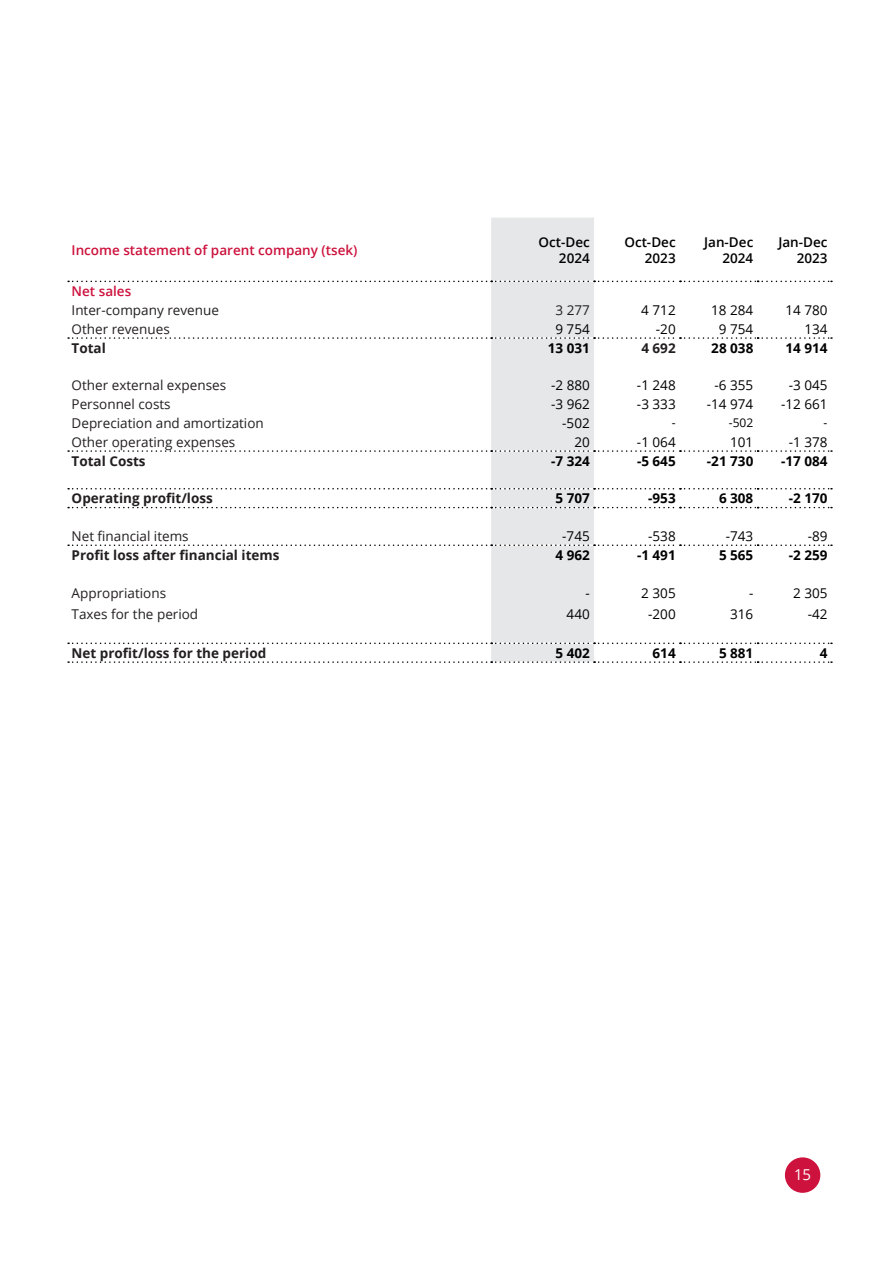
<style>
.page{position:relative;width:893px;height:1263px;background:#fff}
.page>*{position:absolute;margin:0;border:0;box-sizing:border-box;transform-origin:0 0}
.t1{font:15px "Open Sans";color:#fff}
.Table_-_data_-_black{font:13.5px "Open Sans";color:#231f20}
.Table_-_data_number_-_color{font:13.5px "Open Sans";color:#000}
.Table_-_data_-_black-2{font:700 13.5px "Open Sans";color:#231f20}
.Table_-_data_number_-_color-2{font:700 13.5px "Open Sans";color:#000}
.Table_-_title_column_-_color{font:600 13.5px/16.2px "Open Sans";color:#000;text-align:right}
.Table_-_subtitle_-_black{font:600 13.5px "Open Sans";color:#cd123d}
.Table_-_data_-_black-3{font:600 13.5px "Open Sans";color:#cd123d}
.Table_-_data_number_-_color-3{font:13.5px "Open Sans";color:#231f20}
.Table_-_data_number_-_color-4{font:700 13.5px "Open Sans";color:#231f20}
.Table_-_data_number_-_color-5{font:12px "Open Sans";color:#000}
</style>
<div class="page">
<div style="left:785px;top:1157px;width:35px;height:36px;background:#cd123d;border-radius:50%"></div>
<div style="left:491px;top:218px;width:103px;height:443px;background:#e6e7e9"></div>
<svg style="left:68px;top:281px;width:764px;height:1px"></svg>
<svg style="left:68px;top:337px;width:764px;height:2px"></svg>
<svg style="left:68px;top:450px;width:764px;height:2px"></svg>
<svg style="left:68px;top:488px;width:764px;height:1px"></svg>
<svg style="left:68px;top:507px;width:764px;height:1px"></svg>
<svg style="left:68px;top:544px;width:764px;height:2px"></svg>
<svg style="left:68px;top:642px;width:764px;height:2px"></svg>
<svg style="left:68px;top:661px;width:764px;height:2px"></svg>
<p class="Table_-_subtitle_-_black" style="left:72px;top:240px;width:287px">Income statement of parent company (tsek)</p>
<p class="Table_-_title_column_-_color" style="left:538px;top:233px;width:53px">Oct-Dec</p>
<p class="Table_-_title_column_-_color" style="left:559px;top:249px;width:32px">2024</p>
<p class="Table_-_title_column_-_color" style="left:624px;top:233px;width:53px">Oct-Dec<br>2023</p>
<p class="Table_-_title_column_-_color" style="left:704px;top:233px;width:51px">Jan-Dec<br>2024</p>
<p class="Table_-_title_column_-_color" style="left:778px;top:233px;width:51px">Jan-Dec<br>2023</p>
<p class="Table_-_data_-_black-3" style="left:72px;top:282px;width:61px">Net sales</p>
<p class="Table_-_data_-_black" style="left:72px;top:301px;width:149px">Inter-company revenue</p>
<p class="Table_-_data_number_-_color-3" style="left:555px;top:301px;width:36px">3 277</p>
<p class="Table_-_data_number_-_color" style="left:641px;top:301px;width:36px">4 712</p>
<p class="Table_-_data_number_-_color" style="left:711px;top:301px;width:44px">18 284</p>
<p class="Table_-_data_number_-_color" style="left:785px;top:301px;width:44px">14 780</p>
<p class="Table_-_data_-_black" style="left:72px;top:320px;width:100px">Other revenues</p>
<p class="Table_-_data_number_-_color" style="left:555px;top:320px;width:36px">9 754</p>
<p class="Table_-_data_number_-_color" style="left:656px;top:320px;width:21px">-20</p>
<p class="Table_-_data_number_-_color" style="left:719px;top:320px;width:36px">9 754</p>
<p class="Table_-_data_number_-_color" style="left:804px;top:320px;width:25px">134</p>
<p class="Table_-_data_-_black-2" style="left:72px;top:338px;width:36px">Total</p>
<p class="Table_-_data_number_-_color-2" style="left:548px;top:338px;width:44px">13 031</p>
<p class="Table_-_data_number_-_color-4" style="left:641px;top:338px;width:36px">4 692</p>
<p class="Table_-_data_number_-_color-2" style="left:711px;top:338px;width:44px">28 038</p>
<p class="Table_-_data_number_-_color-2" style="left:785px;top:338px;width:44px">14 914</p>
<p class="Table_-_data_-_black" style="left:72px;top:376px;width:156px">Other external expenses</p>
<p class="Table_-_data_number_-_color" style="left:551px;top:376px;width:40px">-2 880</p>
<p class="Table_-_data_number_-_color" style="left:637px;top:376px;width:40px">-1 248</p>
<p class="Table_-_data_number_-_color" style="left:715px;top:376px;width:40px">-6 355</p>
<p class="Table_-_data_number_-_color" style="left:789px;top:376px;width:40px">-3 045</p>
<p class="Table_-_data_-_black" style="left:72px;top:395px;width:101px">Personnel costs</p>
<p class="Table_-_data_number_-_color" style="left:551px;top:395px;width:40px">-3 962</p>
<p class="Table_-_data_number_-_color" style="left:637px;top:395px;width:40px">-3 333</p>
<p class="Table_-_data_number_-_color" style="left:707px;top:395px;width:48px">-14 974</p>
<p class="Table_-_data_number_-_color" style="left:781px;top:395px;width:48px">-12 661</p>
<p class="Table_-_data_-_black" style="left:72px;top:414px;width:194px">Depreciation and amortization</p>
<p class="Table_-_data_number_-_color" style="left:562px;top:414px;width:29px">-502</p>
<p class="Table_-_data_number_-_color-5" style="left:672px;top:415px;width:5px">-</p>
<p class="Table_-_data_number_-_color-5" style="left:729px;top:415px;width:26px">-502</p>
<p class="Table_-_data_number_-_color-5" style="left:824px;top:415px;width:5px">-</p>
<p class="Table_-_data_-_black" style="left:72px;top:433px;width:165px">Other operating expenses</p>
<p class="Table_-_data_number_-_color" style="left:574px;top:433px;width:17px">20</p>
<p class="Table_-_data_number_-_color" style="left:637px;top:433px;width:40px">-1 064</p>
<p class="Table_-_data_number_-_color" style="left:730px;top:433px;width:25px">101</p>
<p class="Table_-_data_number_-_color" style="left:789px;top:433px;width:40px">-1 378</p>
<p class="Table_-_data_-_black-2" style="left:72px;top:451px;width:76px">Total Costs</p>
<p class="Table_-_data_number_-_color-2" style="left:551px;top:451px;width:40px">-7 324</p>
<p class="Table_-_data_number_-_color-2" style="left:637px;top:451px;width:40px">-5 645</p>
<p class="Table_-_data_number_-_color-2" style="left:707px;top:451px;width:48px">-21 730</p>
<p class="Table_-_data_number_-_color-2" style="left:781px;top:451px;width:48px">-17 084</p>
<p class="Table_-_data_-_black-2" style="left:72px;top:489px;width:143px">Operating profit/loss</p>
<p class="Table_-_data_number_-_color-2" style="left:555px;top:489px;width:36px">5 707</p>
<p class="Table_-_data_number_-_color-2" style="left:648px;top:489px;width:29px">-953</p>
<p class="Table_-_data_number_-_color-2" style="left:719px;top:489px;width:36px">6 308</p>
<p class="Table_-_data_number_-_color-2" style="left:789px;top:489px;width:40px">-2 170</p>
<p class="Table_-_data_-_black" style="left:72px;top:527px;width:119px">Net financial items</p>
<p class="Table_-_data_number_-_color" style="left:562px;top:527px;width:29px">-745</p>
<p class="Table_-_data_number_-_color" style="left:648px;top:527px;width:29px">-538</p>
<p class="Table_-_data_number_-_color" style="left:726px;top:527px;width:29px">-743</p>
<p class="Table_-_data_number_-_color" style="left:808px;top:527px;width:21px">-89</p>
<p class="Table_-_data_-_black-2" style="left:72px;top:545px;width:209px">Profit loss after financial items</p>
<p class="Table_-_data_number_-_color-2" style="left:555px;top:545px;width:36px">4 962</p>
<p class="Table_-_data_number_-_color-2" style="left:637px;top:545px;width:40px">-1 491</p>
<p class="Table_-_data_number_-_color-2" style="left:719px;top:545px;width:36px">5 565</p>
<p class="Table_-_data_number_-_color-2" style="left:789px;top:545px;width:40px">-2 259</p>
<p class="Table_-_data_-_black" style="left:72px;top:584px;width:96px">Appropriations</p>
<p class="Table_-_data_number_-_color" style="left:585px;top:584px;width:6px">-</p>
<p class="Table_-_data_number_-_color" style="left:641px;top:584px;width:36px">2 305</p>
<p class="Table_-_data_number_-_color" style="left:749px;top:584px;width:6px">-</p>
<p class="Table_-_data_number_-_color" style="left:793px;top:584px;width:36px">2 305</p>
<p class="Table_-_data_-_black" style="left:72px;top:605px;width:128px">Taxes for the period</p>
<p class="Table_-_data_number_-_color" style="left:567px;top:605px;width:25px">440</p>
<p class="Table_-_data_number_-_color" style="left:648px;top:605px;width:29px">-200</p>
<p class="Table_-_data_number_-_color" style="left:730px;top:605px;width:25px">316</p>
<p class="Table_-_data_number_-_color" style="left:808px;top:605px;width:21px">-42</p>
<p class="Table_-_data_-_black-2" style="left:72px;top:643px;width:196px">Net profit/loss for the period</p>
<p class="Table_-_data_number_-_color-2" style="left:555px;top:643px;width:36px">5 402</p>
<p class="Table_-_data_number_-_color-2" style="left:653px;top:643px;width:25px">614</p>
<p class="Table_-_data_number_-_color-2" style="left:719px;top:643px;width:36px">5 881</p>
<p class="Table_-_data_number_-_color-2" style="left:820px;top:643px;width:9px">4</p>
<p class="t1" style="left:794px;top:1165px;width:19px">15</p>
</div>
